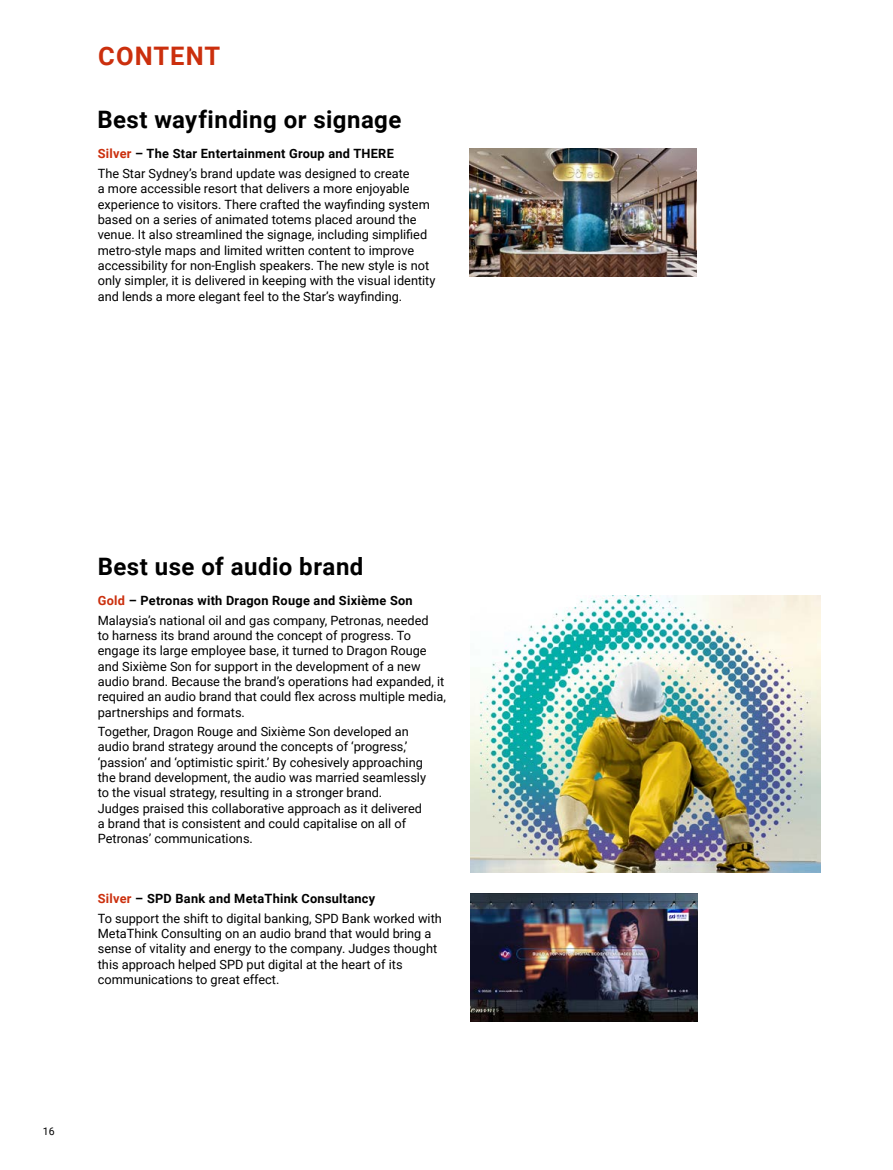
<style>
.page{position:relative;width:893px;height:1170px;background:#fff}
.page>*{position:absolute;margin:0;border:0;box-sizing:border-box;transform-origin:0 0}
.t1{font:700 25.5px "Roboto";letter-spacing:.04em;color:#cb2f0d}
.t2{font:700 24px "Roboto";letter-spacing:.02em;color:#000}
.t3{font:12.75px/15.3px "Roboto";color:#000}
.t4{font:10.5px "Roboto";color:#000}
.s1{font-weight:700;color:#cb2f0d}
.s2{font-weight:700}
</style>
<div class="page">
<img style="left:470px;top:595px;width:351px;height:277px">
<img style="left:470px;top:893px;width:227px;height:127px">
<img style="left:470px;top:149px;width:227px;height:127px">
<h1 class="t1" style="left:98px;top:38px;width:123px">CONTENT</h1>
<h2 class="t2" style="left:97px;top:103px;width:306px">Best wayfinding or signage</h2>
<p class="t3" style="left:98px;top:144px;width:313px;line-height:19.5px"><span class="s1">Silver</span> <span class="s2">– The Star Entertainment Group and THERE<br></span>The Star Sydney’s brand update was designed to create</p>
<p class="t3" style="left:98px;top:181px;width:339px">a more accessible resort that delivers a more enjoyable experience to visitors. There crafted the wayfinding system based on a series of animated totems placed around the venue. It also streamlined the signage, including simplified metro-style maps and limited written content to improve accessibility for non-English speakers. The new style is not only simpler, it is delivered in keeping with the visual identity and lends a more elegant feel to the Star’s wayfinding.</p>
<h2 class="t2" style="left:98px;top:549px;width:267px">Best use of audio brand</h2>
<p class="t3" style="left:98px;top:590px;width:332px;line-height:19.5px"><span class="s1">Gold</span> <span class="s2">– Petronas with Dragon Rouge and Sixième Son<br></span>Malaysia’s national oil and gas company, Petronas, needed</p>
<p class="t3" style="left:98px;top:627px;width:350px">to harness its brand around the concept of progress. To engage its large employee base, it turned to Dragon Rouge and Sixième Son for support in the development of a new audio brand. Because the brand’s operations had expanded, it required an audio brand that could flex across multiple media, partnerships and formats.</p>
<p class="t3" style="left:98px;top:723px;width:330px">Together, Dragon Rouge and Sixième Son developed an audio brand strategy around the concepts of ‘progress,’ ‘passion’ and ‘optimistic spirit.’ By cohesively approaching the brand development, the audio was married seamlessly to the visual strategy, resulting in a stronger brand.<br>Judges praised this collaborative approach as it delivered a brand that is consistent and could capitalise on all of Petronas’ communications.</p>
<p class="t3" style="left:98px;top:888px;width:346px;line-height:19.5px"><span class="s1">Silver</span> <span class="s2">– SPD Bank and MetaThink Consultancy<br></span>To support the shift to digital banking, SPD Bank worked with</p>
<p class="t3" style="left:98px;top:925px;width:341px">MetaThink Consulting on an audio brand that would bring a sense of vitality and energy to the company. Judges thought this approach helped SPD put digital at the heart of its communications to great effect.</p>
<p class="t4" style="left:43px;top:1123px;width:13px">16</p>
</div>
